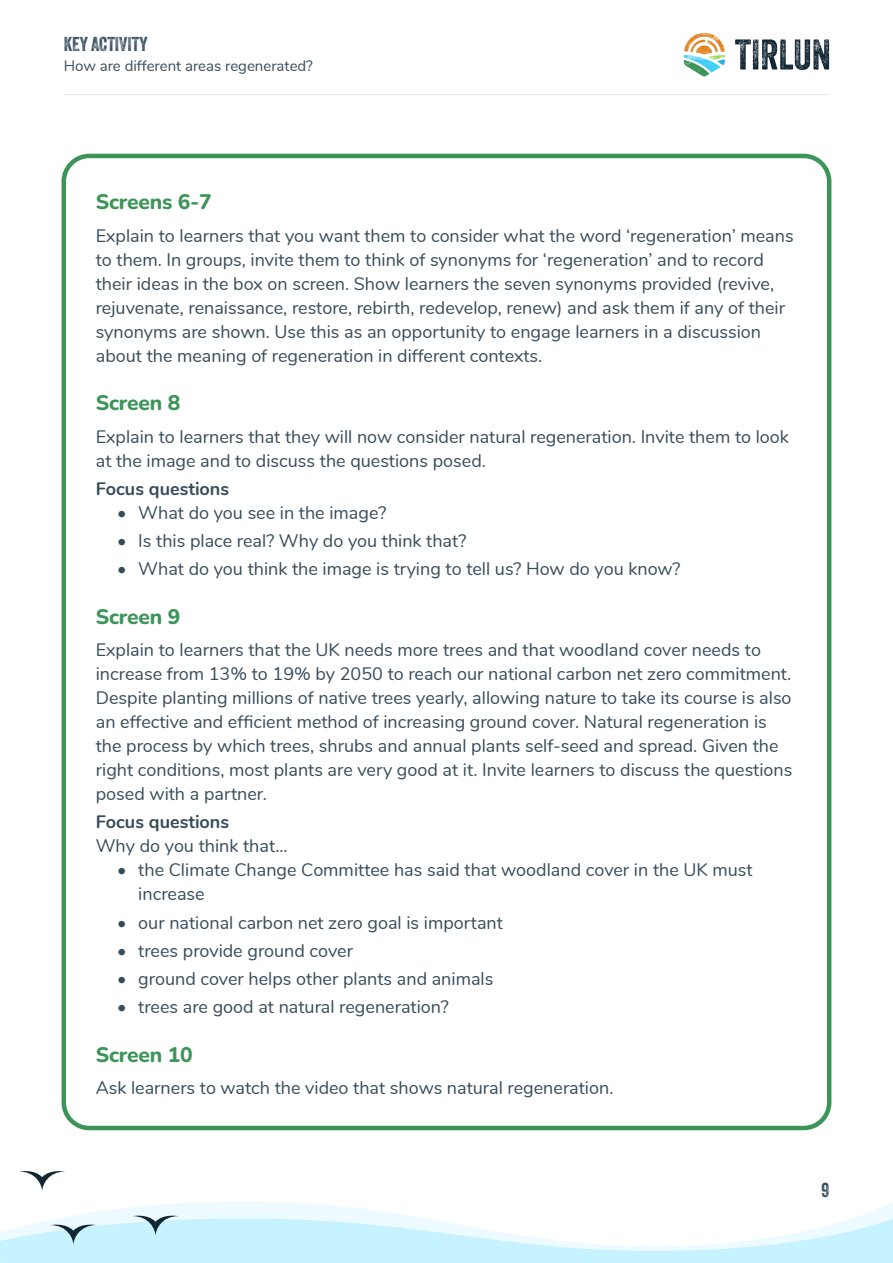
<style>
.page{position:relative;width:893px;height:1263px;background:#fff}
.page>*{position:absolute;margin:0;border:0;box-sizing:border-box;transform-origin:0 0}
.Page_section_heading{font:800 21px "Nunito";letter-spacing:-.01em;color:#3d9459}
.t1{font:19.5px "Veneer Two";color:#374c5a}
.Body_text_-_bullet_list{font:18px/24px "Nunito";color:#374c5a}
.Body_text{font:18px/24px "Nunito";color:#374c5a}
.Body_text-2{font:700 18px "Nunito";color:#374c5a}
.t2{font:15px "Nunito";color:#374c5a}
</style>
<div class="page">
<svg style="left:735px;top:39px;width:94px;height:31px"></svg>
<svg style="left:684px;top:33px;width:41px;height:44px"></svg>
<hr style="left:64px;top:94px;width:765px;height:1px;background:#e6e7e9">
<svg style="left:93px;top:1202px;width:800px;height:11px"></svg>
<div style="left:62px;top:154px;width:769px;height:976px;border:4px solid #3d9459;border-radius:26px"></div>
<svg style="left:19px;top:1171px;width:46px;height:20px"></svg>
<svg style="left:0;top:1213px;width:893px;height:50px"></svg>
<p class="t1" style="left:64px;top:32px;width:86px">KEY ACTIVITY</p>
<p class="t2" style="left:64px;top:54px;width:251px">How are different areas regenerated?</p>
<p class="Page_section_heading" style="left:96px;top:187px;width:118px">Screens 6-7</p>
<p class="Body_text" style="left:96px;top:222px;width:699px">Explain to learners that you want them to consider what the word ‘regeneration’ means to them. In groups, invite them to think of synonyms for ‘regeneration’ and to record their ideas in the box on screen. Show learners the seven synonyms provided (revive, rejuvenate, renaissance, restore, rebirth, redevelop, renew) and ask them if any of their synonyms are shown. Use this as an opportunity to engage learners in a discussion about the meaning of regeneration in different contexts.</p>
<p class="Page_section_heading" style="left:96px;top:388px;width:86px">Screen 8</p>
<p class="Body_text_-_bullet_list" style="left:96px;top:423px;width:695px">Explain to learners that they will now consider natural regeneration. Invite them to look at the image and to discuss the questions posed.</p>
<p class="Body_text-2" style="left:96px;top:475px;width:135px">Focus questions</p>
<p class="Body_text_-_bullet_list" style="left:117px;top:499px;width:271px">• What do you see in the image?</p>
<p class="Body_text_-_bullet_list" style="left:117px;top:528px;width:351px">• Is this place real? Why do you think that?</p>
<p class="Body_text_-_bullet_list" style="left:117px;top:556px;width:565px">• What do you think the image is trying to tell us? How do you know?</p>
<p class="Page_section_heading" style="left:96px;top:601px;width:86px">Screen 9</p>
<p class="Body_text_-_bullet_list" style="left:96px;top:637px;width:698px">Explain to learners that the UK needs more trees and that woodland cover needs to increase from 13% to 19% by 2050 to reach our national carbon net zero commitment.<br>Despite planting millions of native trees yearly, allowing nature to take its course is also an effective and efficient method of increasing ground cover. Natural regeneration is the process by which trees, shrubs and annual plants self-seed and spread. Given the right conditions, most plants are very good at it. Invite learners to discuss the questions posed with a partner.</p>
<p class="Body_text-2" style="left:96px;top:809px;width:135px">Focus questions</p>
<p class="Body_text" style="left:96px;top:833px;width:193px">Why do you think that...</p>
<p class="Body_text_-_bullet_list" style="left:138px;top:857px;width:616px;text-indent:-21px">• the Climate Change Committee has said that woodland cover in the UK must increase</p>
<p class="Body_text_-_bullet_list" style="left:117px;top:909px;width:387px">• our national carbon net zero goal is important</p>
<p class="Body_text_-_bullet_list" style="left:117px;top:937px;width:238px">• trees provide ground cover</p>
<p class="Body_text_-_bullet_list" style="left:117px;top:966px;width:378px">• ground cover helps other plants and animals</p>
<p class="Body_text_-_bullet_list" style="left:117px;top:994px;width:333px">• trees are good at natural regeneration?</p>
<p class="Page_section_heading" style="left:96px;top:1039px;width:98px">Screen 10</p>
<p class="Body_text_-_bullet_list" style="left:96px;top:1075px;width:519px">Ask learners to watch the video that shows natural regeneration.</p>
<p class="t1" style="left:821px;top:1178px;width:9px">9</p>
</div>
